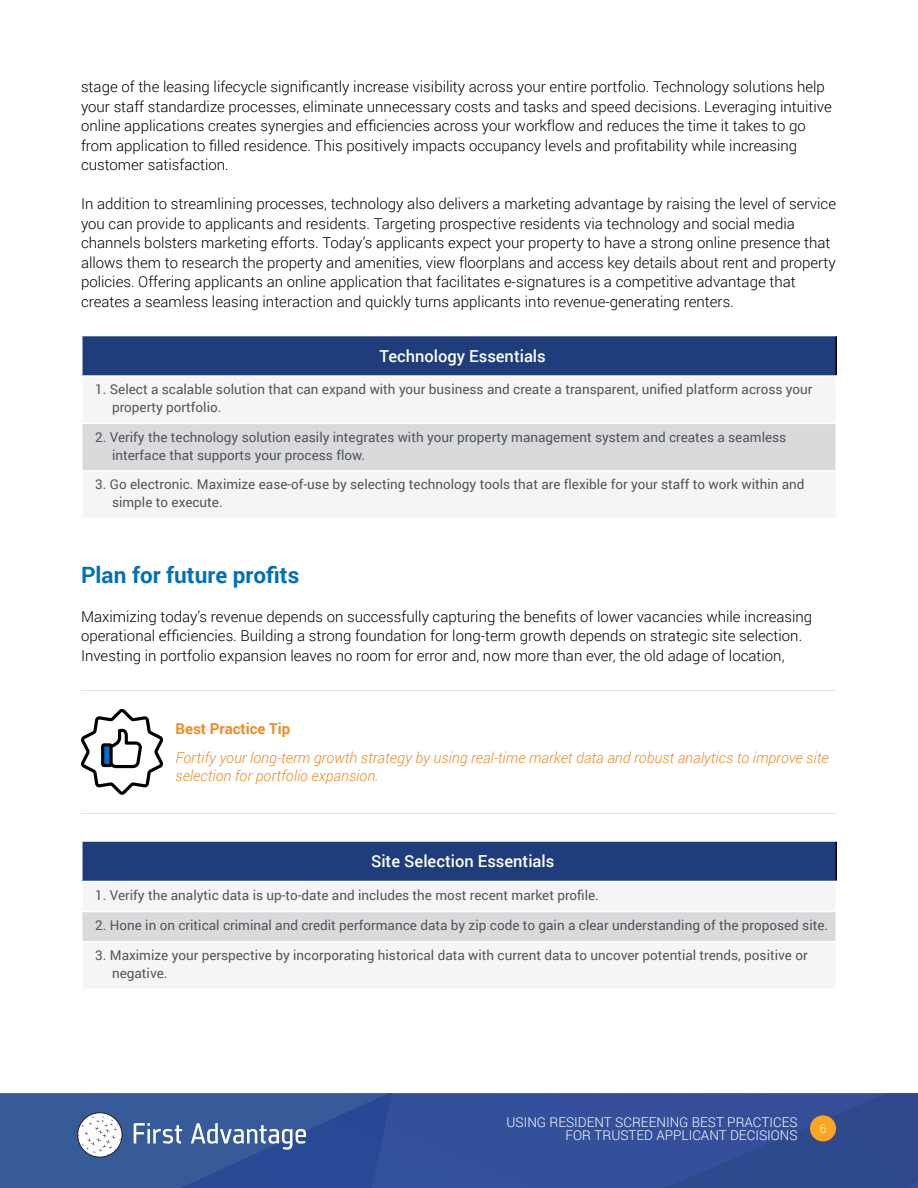
<style>
.page{position:relative;width:918px;height:1188px;background:#fff}
.page>*{position:absolute;margin:0;border:0;box-sizing:border-box;transform-origin:0 0}
.t1{font:700 22.5px "Roboto";color:#0070b9}
.t2{font:500 16.5px "Roboto";color:#fff}
.t3{font:300 15px/19.5px "Roboto";color:#000}
.t4{font:italic 300 15px/18px "Roboto";color:#ef8b22}
.t5{font:700 15px "Roboto";color:#ef8b22}
.t6{font:13.5px/18px "Roboto";color:#52555b}
.t7{font:300 13.5px/13.5px "Roboto";color:#fff;text-align:right}
.t8{font:300 12px "Roboto";color:#fff}
</style>
<div class="page">
<div style="left:392px;top:1093px;width:222px;height:95px;background:#34509b"></div>
<svg style="left:614px;top:1093px;width:304px;height:95px;background:#314c94"></svg>
<svg style="left:0;top:1093px;width:392px;height:95px;background:#40609e"></svg>
<div style="left:810px;top:1115px;width:26px;height:26px;background:#faa61f;border-radius:50%"></div>
<div style="left:82px;top:336px;width:754px;height:40px;background:#1f3d7b"></div>
<div style="left:82px;top:423px;width:754px;height:48px;background:#d9dadb"></div>
<hr style="left:836px;top:336px;width:1px;height:39px;background:#000">
<hr style="left:81px;top:375px;width:756px;height:2px;background:#fff">
<hr style="left:81px;top:423px;width:756px;height:1px;background:#fff">
<hr style="left:81px;top:470px;width:756px;height:2px;background:#fff">
<div style="left:82px;top:841px;width:754px;height:40px;background:#1f3d7b"></div>
<div style="left:82px;top:912px;width:754px;height:30px;background:#d9dadb"></div>
<hr style="left:81px;top:840px;width:756px;height:2px;background:#fff">
<hr style="left:836px;top:842px;width:1px;height:39px;background:#000">
<hr style="left:81px;top:941px;width:756px;height:2px;background:#fff">
<hr style="left:81px;top:813px;width:756px;height:1px;background:#e5e4e3">
<hr style="left:81px;top:690px;width:756px;height:1px;background:#e5e4e3">
<svg style="left:81px;top:709px;width:82px;height:86px"></svg>
<p class="t3" style="left:81px;top:77px;width:752px">stage of the leasing lifecycle significantly increase visibility across your entire portfolio. Technology solutions help your staff standardize processes, eliminate unnecessary costs and tasks and speed decisions. Leveraging intuitive online applications creates synergies and efficiencies across your workflow and reduces the time it takes to go from application to filled residence. This positively impacts occupancy levels and profitability while increasing customer satisfaction.</p>
<p class="t3" style="left:81px;top:194px;width:757px">In addition to streamlining processes, technology also delivers a marketing advantage by raising the level of service you can provide to applicants and residents. Targeting prospective residents via technology and social media channels bolsters marketing efforts. Today’s applicants expect your property to have a strong online presence that allows them to research the property and amenities, view floorplans and access key details about rent and property policies. Offering applicants an online application that facilitates e-signatures is a competitive advantage that creates a seamless leasing interaction and quickly turns applicants into revenue-generating renters.</p>
<p class="t2" style="left:380px;top:345px;width:168px">Technology Essentials</p>
<p class="t6" style="left:112px;top:380px;width:702px;text-indent:-17px">1. Select a scalable solution that can expand with your business and create a transparent, unified platform across your property portfolio.</p>
<p class="t6" style="left:112px;top:427px;width:676px;text-indent:-17px">2. Verify the technology solution easily integrates with your property management system and creates a seamless interface that supports your process flow.</p>
<p class="t6" style="left:112px;top:475px;width:694px;text-indent:-17px">3. Go electronic. Maximize ease-of-use by selecting technology tools that are flexible for your staff to work within and simple to execute.</p>
<h1 class="t1" style="left:81px;top:559px;width:220px">Plan for future profits</h1>
<p class="t3" style="left:81px;top:606px;width:733px">Maximizing today’s revenue depends on successfully capturing the benefits of lower vacancies while increasing operational efficiencies. Building a strong foundation for long-term growth depends on strategic site selection.<br>Investing in portfolio expansion leaves no room for error and, now more than ever, the old adage of location,</p>
<p class="t5" style="left:176px;top:718px;width:116px">Best Practice Tip</p>
<p class="t4" style="left:176px;top:748px;width:655px">Fortify your long-term growth strategy by using real-time market data and robust analytics to improve site selection for portfolio expansion.</p>
<p class="t2" style="left:371px;top:850px;width:185px">Site Selection Essentials</p>
<p class="t6" style="left:95px;top:885px;width:505px">1. Verify the analytic data is up-to-date and includes the most recent market profile.</p>
<p class="t6" style="left:95px;top:915px;width:734px">2. Hone in on critical criminal and credit performance data by zip code to gain a clear understanding of the proposed site.</p>
<p class="t6" style="left:112px;top:946px;width:697px;text-indent:-17px">3. Maximize your perspective by incorporating historical data with current data to uncover potential trends, positive or negative.</p>
<p class="t7" style="left:507px;top:1115px;width:293px">USING RESIDENT SCREENING BEST PRACTICES<br>FOR TRUSTED APPLICANT DECISIONS</p>
<p class="t8" style="left:820px;top:1121px;width:8px">6</p>
</div>
